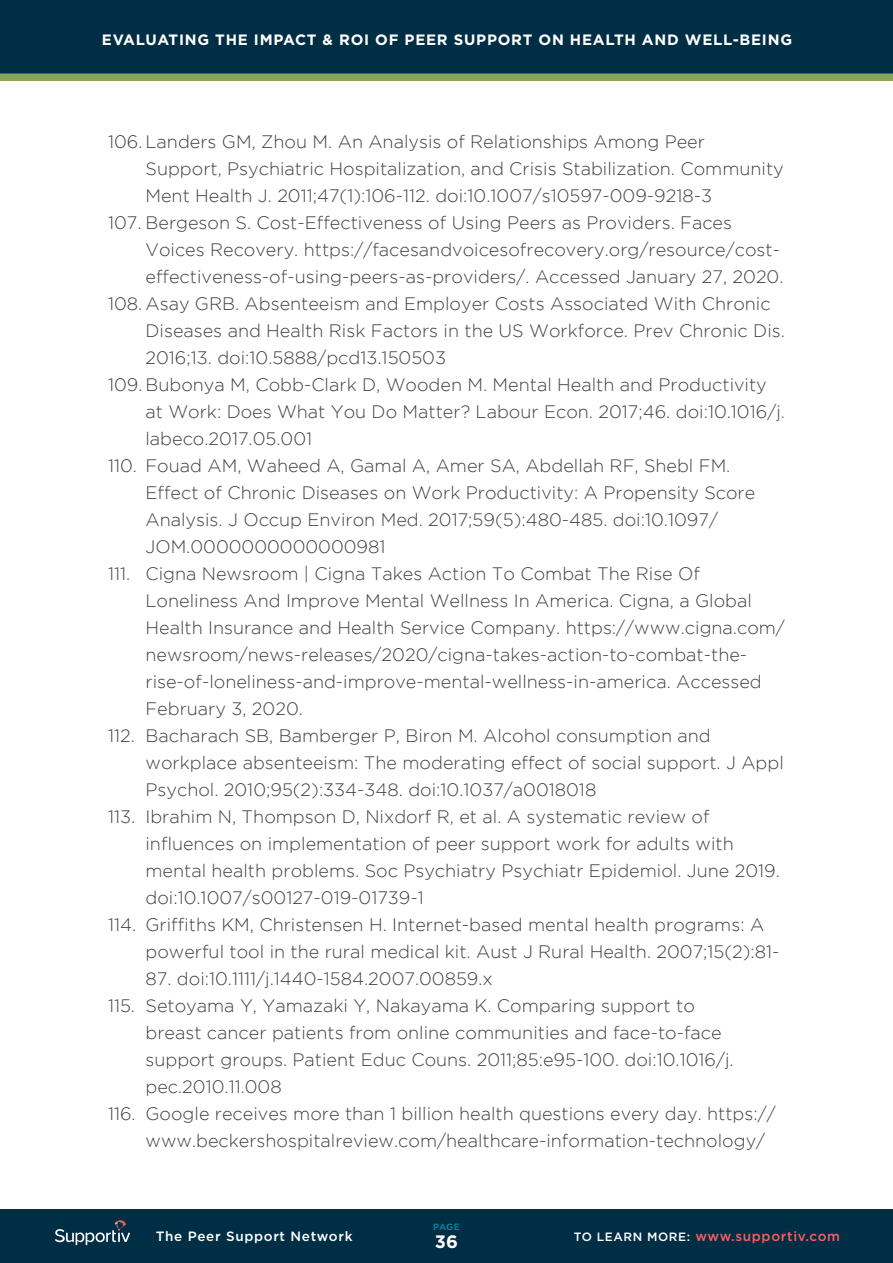
<style>
.page{position:relative;width:893px;height:1263px;background:#fff}
.page>*{position:absolute;margin:0;border:0;box-sizing:border-box;transform-origin:0 0}
.t1{font:300 18px "Gotham";color:#404040}
.t2{font:700 18px "Gotham";color:#fff}
.t3{font:700 15px "Gotham";letter-spacing:.05em;color:#fff}
.t4{font:500 13.5px "Gotham";letter-spacing:.05em;color:#fe5d5b}
.t5{font:500 13.5px "Gotham";letter-spacing:.05em;color:#fff}
.t6{font:500 9px "Gotham";color:#0989af}
.s1{font-size:12px;color:#fff}
</style>
<div class="page">
<svg style="left:0;top:0;width:893px;height:81px;background:#0c3846"></svg>
<div style="left:0;top:1209px;width:893px;height:54px;background:#002e45"></div>
<svg style="left:55px;top:1220px;width:75px;height:25px"></svg>
<p class="t3" style="left:102px;top:31px;width:692px">EVALUATING THE IMPACT &amp; ROI OF PEER SUPPORT ON HEALTH AND WELL-BEING</p>
<p class="t1" style="left:108px;top:132px;width:598px">106. Landers GM, Zhou M. An Analysis of Relationships Among Peer</p>
<p class="t1" style="left:145px;top:159px;width:640px">Support, Psychiatric Hospitalization, and Crisis Stabilization. Community</p>
<p class="t1" style="left:145px;top:186px;width:568px">Ment Health J. 2011;47(1):106-112. doi:10.1007/s10597-009-9218-3</p>
<p class="t1" style="left:108px;top:213px;width:626px">107. Bergeson S. Cost-Effectiveness of Using Peers as Providers. Faces</p>
<p class="t1" style="left:145px;top:240px;width:636px">Voices Recovery. https://facesandvoicesofrecovery.org/resource/cost-</p>
<p class="t1" style="left:145px;top:267px;width:639px">effectiveness-of-using-peers-as-providers/. Accessed January 27, 2020.</p>
<p class="t1" style="left:108px;top:294px;width:664px">108. Asay GRB. Absenteeism and Employer Costs Associated With Chronic</p>
<p class="t1" style="left:145px;top:321px;width:641px">Diseases and Health Risk Factors in the US Workforce. Prev Chronic Dis.</p>
<p class="t1" style="left:145px;top:348px;width:302px">2016;13. doi:10.5888/pcd13.150503</p>
<p class="t1" style="left:108px;top:375px;width:660px">109. Bubonya M, Cobb-Clark D, Wooden M. Mental Health and Productivity</p>
<p class="t1" style="left:145px;top:402px;width:641px">at Work: Does What You Do Matter? Labour Econ. 2017;46. doi:10.1016/j.</p>
<p class="t1" style="left:145px;top:429px;width:168px">labeco.2017.05.001</p>
<p class="t1" style="left:108px;top:456px;width:624px">110. Fouad AM, Waheed A, Gamal A, Amer SA, Abdellah RF, Shebl FM.</p>
<p class="t1" style="left:145px;top:483px;width:611px">Effect of Chronic Diseases on Work Productivity: A Propensity Score</p>
<p class="t1" style="left:145px;top:510px;width:574px">Analysis. J Occup Environ Med. 2017;59(5):480-485. doi:10.1097/</p>
<p class="t1" style="left:145px;top:537px;width:242px">JOM.0000000000000981</p>
<p class="t1" style="left:108px;top:564px;width:593px">111. Cigna Newsroom | Cigna Takes Action To Combat The Rise Of</p>
<p class="t1" style="left:145px;top:591px;width:608px">Loneliness And Improve Mental Wellness In America. Cigna, a Global</p>
<p class="t1" style="left:145px;top:618px;width:641px">Health Insurance and Health Service Company. https://www.cigna.com/</p>
<p class="t1" style="left:145px;top:645px;width:603px">newsroom/news-releases/2020/cigna-takes-action-to-combat-the-</p>
<p class="t1" style="left:145px;top:672px;width:618px">rise-of-loneliness-and-improve-mental-wellness-in-america. Accessed</p>
<p class="t1" style="left:145px;top:699px;width:159px">February 3, 2020.</p>
<p class="t1" style="left:108px;top:726px;width:604px">112. Bacharach SB, Bamberger P, Biron M. Alcohol consumption and</p>
<p class="t1" style="left:145px;top:753px;width:640px">workplace absenteeism: The moderating effect of social support. J Appl</p>
<p class="t1" style="left:145px;top:780px;width:452px">Psychol. 2010;95(2):334-348. doi:10.1037/a0018018</p>
<p class="t1" style="left:108px;top:807px;width:603px">113. Ibrahim N, Thompson D, Nixdorf R, et al. A systematic review of</p>
<p class="t1" style="left:145px;top:834px;width:590px">influences on implementation of peer support work for adults with</p>
<p class="t1" style="left:145px;top:861px;width:636px">mental health problems. Soc Psychiatry Psychiatr Epidemiol. June 2019.</p>
<p class="t1" style="left:145px;top:888px;width:280px">doi:10.1007/s00127-019-01739-1</p>
<p class="t1" style="left:108px;top:915px;width:658px">114. Griffiths KM, Christensen H. Internet-based mental health programs: A</p>
<p class="t1" style="left:145px;top:942px;width:636px">powerful tool in the rural medical kit. Aust J Rural Health. 2007;15(2):81-</p>
<p class="t1" style="left:145px;top:969px;width:349px">87. doi:10.1111/j.1440-1584.2007.00859.x</p>
<p class="t1" style="left:108px;top:996px;width:588px">115. Setoyama Y, Yamazaki Y, Nakayama K. Comparing support to</p>
<p class="t1" style="left:145px;top:1023px;width:578px">breast cancer patients from online communities and face-to-face</p>
<p class="t1" style="left:145px;top:1050px;width:590px">support groups. Patient Educ Couns. 2011;85:e95-100. doi:10.1016/j.</p>
<p class="t1" style="left:145px;top:1077px;width:138px">pec.2010.11.008</p>
<p class="t1" style="left:108px;top:1104px;width:669px">116. Google receives more than 1 billion health questions every day. https://</p>
<p class="t1" style="left:145px;top:1131px;width:621px">www.beckershospitalreview.com/healthcare-information-technology/</p>
<p class="t6" style="left:433px;top:1222px;width:28px">PAGE</p>
<p class="t2" style="left:435px;top:1231px;width:25px">36</p>
<p class="t5" style="left:156px;top:1229px;width:198px">The Peer Support Network</p>
<p class="t4" style="left:574px;top:1229px;width:268px"><span class="s1">TO LEARN MORE:</span> www.supportiv.com</p>
</div>
